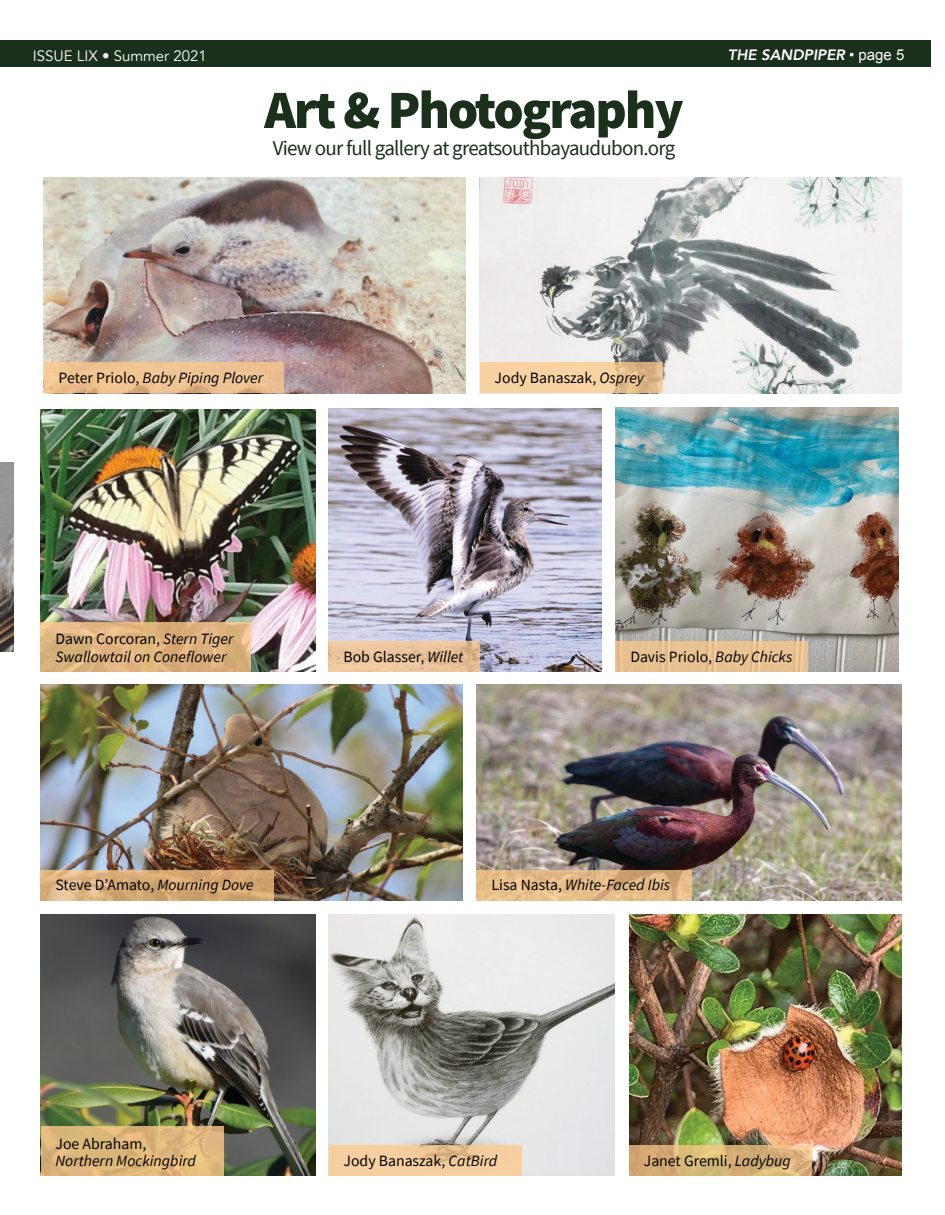
<style>
.page{position:relative;width:945px;height:1215px;background:#fff}
.page>*{position:absolute;margin:0;border:0;box-sizing:border-box;transform-origin:0 0}
.t1{font:900 54px "Source Sans Pro";letter-spacing:-.035em;color:#1a301b}
.t2{font:21px "Source Sans Pro";letter-spacing:-.035em;color:#1a301b}
.t3{font:15.75px "Source Sans Pro";color:#020304}
.t4{font:italic 15.75px/17.2px "Source Sans Pro";color:#020304}
.t5{font:15px "Avenir";color:#fff}
.t6{font:italic 800 15px "Avenir";color:#fff}
.s1{font-family:"Arial";font-weight:400;font-style:normal}
.s2{font-style:normal}
.s3{font-style:italic}
</style>
<div class="page">
<img style="left:0;top:462px;width:14px;height:189px">
<div style="left:0;top:40px;width:14px;height:28px;background:#1a301b"></div>
<div style="left:14px;top:40px;width:918px;height:28px;background:#1a301b"></div>
<img style="left:480px;top:178px;width:421px;height:215px">
<img style="left:40px;top:685px;width:422px;height:215px">
<img style="left:615px;top:408px;width:283px;height:264px">
<img style="left:329px;top:914px;width:286px;height:262px">
<img style="left:329px;top:408px;width:273px;height:264px">
<img style="left:44px;top:178px;width:421px;height:215px">
<img style="left:40px;top:409px;width:275px;height:262px">
<img style="left:477px;top:685px;width:424px;height:215px">
<img style="left:40px;top:914px;width:275px;height:262px">
<img style="left:629px;top:914px;width:272px;height:262px">
<svg style="left:44px;top:363px;width:240px;height:30px;background:#ecc190"></svg>
<svg style="left:480px;top:363px;width:183px;height:30px;background:#f2cb9b"></svg>
<svg style="left:41px;top:622px;width:210px;height:49px;background:#ddb37e"></svg>
<svg style="left:329px;top:642px;width:151px;height:30px;background:#e9c29a"></svg>
<div style="left:615px;top:642px;width:193px;height:30px;background:#e9c292"></div>
<svg style="left:41px;top:870px;width:233px;height:30px;background:#d7ab79"></svg>
<svg style="left:477px;top:870px;width:215px;height:30px;background:#e2b986"></svg>
<svg style="left:41px;top:1127px;width:183px;height:49px;background:#deb77b"></svg>
<svg style="left:329px;top:1146px;width:193px;height:30px;background:#f2cc9c"></svg>
<svg style="left:629px;top:1146px;width:183px;height:30px;background:#d6b177"></svg>
<p class="t5" style="left:33px;top:47px;width:175px">ISSUE LIX • Summer 2021</p>
<p class="t6" style="left:728px;top:46px;width:178px">THE SANDPIPER <span class="s1">• page 5</span></p>
<p class="t1" style="left:264px;top:73px;width:421px">Art &amp; Photography</p>
<p class="t2" style="left:273px;top:135px;width:404px">View our full gallery at greatsouthbayaudubon.org</p>
<p class="t4" style="left:59px;top:369px;width:206px"><span class="s2">Peter Priolo,</span> Baby Piping Plover</p>
<p class="t3" style="left:495px;top:368px;width:151px">Jody Banaszak, <span class="s3">Osprey</span></p>
<p class="t4" style="left:56px;top:630px;width:179px"><span class="s2">Dawn Corcoran,</span> Stern Tiger<br>Swallowtail on Coneflower</p>
<p class="t3" style="left:344px;top:647px;width:121px">Bob Glasser, <span class="s3">Willet</span></p>
<p class="t3" style="left:630px;top:647px;width:164px">Davis Priolo, <span class="s3">Baby Chicks</span></p>
<p class="t3" style="left:56px;top:875px;width:200px">Steve D’Amato, <span class="s3">Mourning Dove</span></p>
<p class="t4" style="left:491px;top:876px;width:180px"><span class="s2">Lisa Nasta,</span> White-Faced Ibis</p>
<p class="t3" style="left:56px;top:1134px;width:92px">Joe Abraham,</p>
<p class="t4" style="left:56px;top:1152px;width:142px">Northern Mockingbird</p>
<p class="t3" style="left:344px;top:1151px;width:155px">Jody Banaszak, <span class="s3">CatBird</span></p>
<p class="t3" style="left:644px;top:1151px;width:149px">Janet Gremli, <span class="s3">Ladybug</span></p>
</div>
